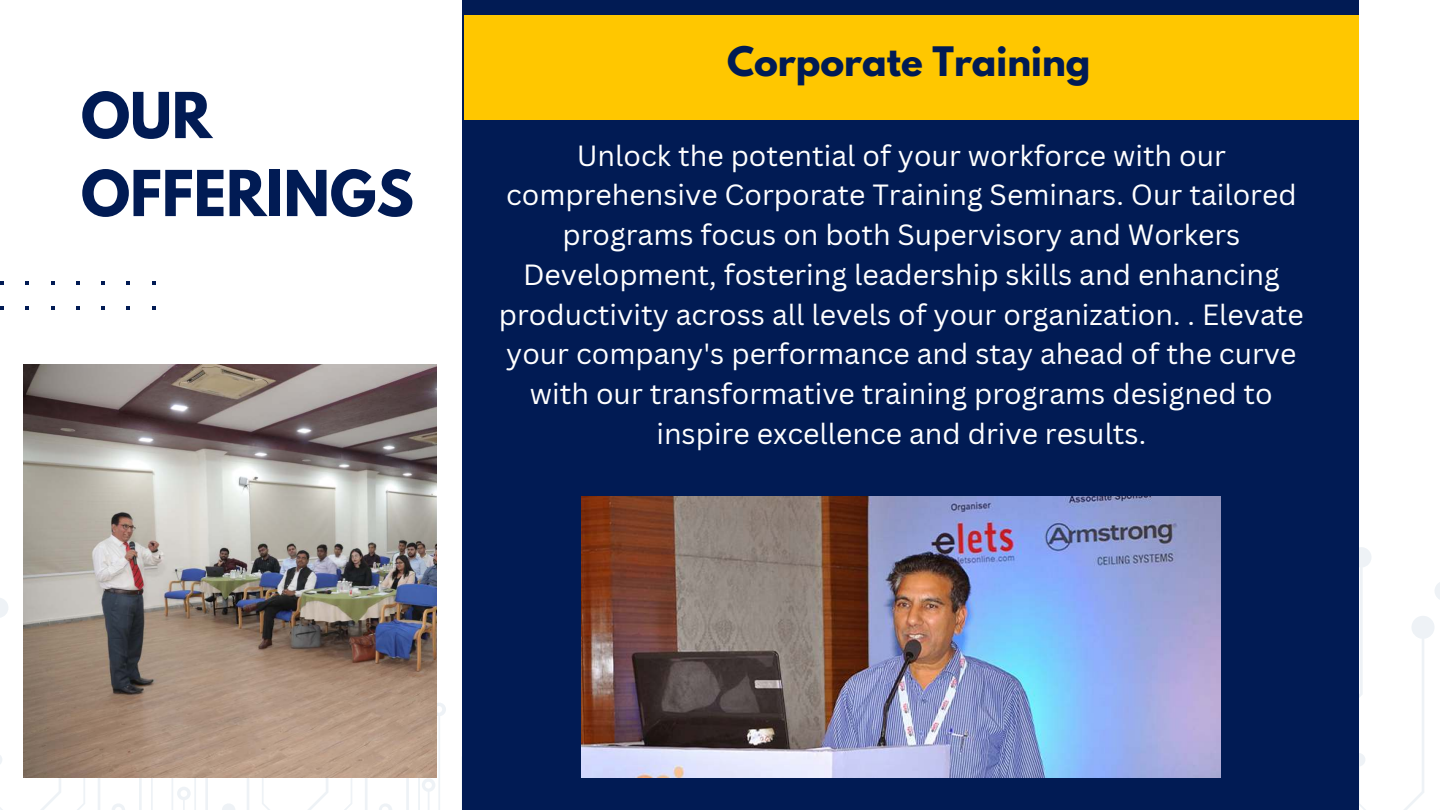
<style>
.page{position:relative;width:1440px;height:810px;background:#fff}
.page>*{position:absolute;margin:0;border:0;box-sizing:border-box;transform-origin:0 0}
.t1{font:700 56px/78px "League Spartan";color:#011b54}
.t2{font:700 36px "League Spartan";color:#011b54}
.t3{font:28.4px/39.8px "Canva Sans";color:#fff;text-align:center}
</style>
<div class="page">
<svg style="left:0;top:598px;width:8px;height:212px"></svg>
<svg style="left:41px;top:778px;width:229px;height:32px"></svg>
<svg style="left:308px;top:463px;width:155px;height:347px"></svg>
<div style="left:435px;top:706px;width:7px;height:7px;background:#fff;border-radius:50%"></div>
<svg style="left:1359px;top:547px;width:12px;height:263px"></svg>
<svg style="left:1404px;top:582px;width:36px;height:228px"></svg>
<div style="left:884px;top:0;width:475px;height:810px;background:#011b54"></div>
<div style="left:463px;top:0;width:449px;height:810px;background:#011b54"></div>
<div style="left:464px;top:15px;width:895px;height:105px;background:#ffc700"></div>
<svg style="left:0;top:281px;width:4px;height:4px"></svg>
<svg style="left:0;top:306px;width:4px;height:4px"></svg>
<svg style="left:25px;top:281px;width:4px;height:4px"></svg>
<svg style="left:25px;top:306px;width:4px;height:4px"></svg>
<svg style="left:51px;top:281px;width:4px;height:4px"></svg>
<svg style="left:51px;top:306px;width:4px;height:4px"></svg>
<svg style="left:76px;top:281px;width:4px;height:4px"></svg>
<svg style="left:76px;top:306px;width:4px;height:4px"></svg>
<svg style="left:101px;top:281px;width:4px;height:4px"></svg>
<svg style="left:101px;top:306px;width:4px;height:4px"></svg>
<svg style="left:127px;top:281px;width:3px;height:4px"></svg>
<svg style="left:127px;top:306px;width:3px;height:4px"></svg>
<svg style="left:152px;top:281px;width:4px;height:4px"></svg>
<svg style="left:152px;top:306px;width:4px;height:4px"></svg>
<img style="left:24px;top:365px;width:413px;height:413px">
<img style="left:582px;top:496px;width:639px;height:282px">
<h1 class="t1" style="left:81px;top:76px;width:334px">OUR<br>OFFERINGS</h1>
<p class="t2" style="left:727px;top:34px;width:365px">Corporate Training</p>
<p class="t3" style="left:499px;top:136px;width:806px">Unlock the potential of your workforce with our comprehensive Corporate Training Seminars. Our tailored programs focus on both Supervisory and Workers Development, fostering leadership skills and enhancing productivity across all levels of your organization. . Elevate your company's performance and stay ahead of the curve with our transformative training programs designed to inspire excellence and drive results.</p>
</div>
